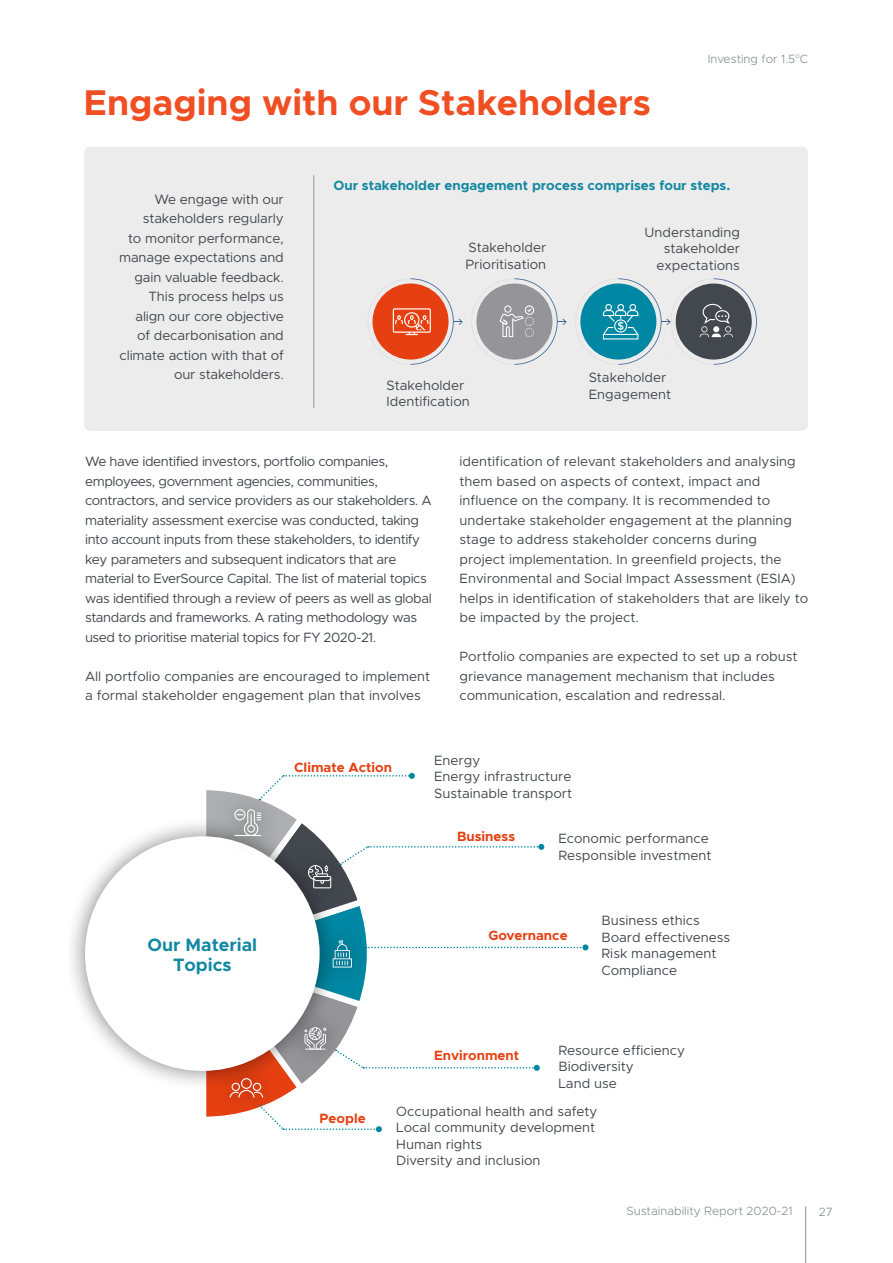
<style>
.page{position:relative;width:893px;height:1263px;background:#fff}
.page>*{position:absolute;margin:0;border:0;box-sizing:border-box;transform-origin:0 0}
.t1{font:700 36px "Metropolis";color:#f04e23}
.t2{font:700 18px/19.5px "Metropolis";color:#1388a1;text-align:center}
.t3{font:13.5px/19.5px "Metropolis";color:#43484f}
.t4{font:13.5px/19.5px "Metropolis";letter-spacing:-.03em;color:#43484f}
.t5{font:700 13.5px "Metropolis";color:#1388a1}
.t6{font:700 13.5px "Metropolis";color:#e64012}
.t7{font:300 12px "Metropolis";color:#898d92}
</style>
<div class="page">
<hr style="left:805px;top:1206px;width:1px;height:57px;background:#898d92">
<div style="left:84px;top:147px;width:724px;height:284px;background:#ececec;border-radius:6px"></div>
<svg style="left:367px;top:278px;width:96px;height:87px"></svg>
<hr style="left:314px;top:175px;width:1px;height:233px;background:#949499">
<svg style="left:471px;top:278px;width:96px;height:87px"></svg>
<svg style="left:575px;top:278px;width:182px;height:87px"></svg>
<div style="left:64px;top:816px;width:276px;height:276px;background:#000;opacity:.5"></div>
<div style="left:85px;top:836px;width:235px;height:235px;background:#fff;border-radius:50%"></div>
<svg style="left:195px;top:773px;width:393px;height:359px"></svg>
<h1 class="t1" style="left:84px;top:80px;width:568px">Engaging with our Stakeholders</h1>
<p class="t7" style="left:708px;top:51px;width:102px">Investing for 1.5<sup>o</sup>C</p>
<p class="t3" style="left:119px;top:189px;width:166px;text-align:right">We engage with our stakeholders regularly<br>to monitor performance, manage expectations and gain valuable feedback.<br>This process helps us align our core objective of decarbonisation and climate action with that of our stakeholders.</p>
<p class="t5" style="left:333px;top:177px;width:398px">Our stakeholder engagement process comprises four steps.</p>
<p class="t3" style="left:465px;top:239px;width:82px;line-height:16.5px">Stakeholder<br>Prioritisation</p>
<p class="t3" style="left:387px;top:377px;width:85px;line-height:16.5px">Stakeholder<br>Identification</p>
<p class="t3" style="left:644px;top:224px;width:97px;line-height:16.5px;text-align:right">Understanding stakeholder expectations</p>
<p class="t3" style="left:589px;top:369px;width:84px;line-height:16.5px">Stakeholder<br>Engagement</p>
<p class="t4" style="left:85px;top:452px;width:348px">We have identified investors, portfolio companies, employees, government agencies, communities, contractors, and service providers as our stakeholders. A materiality assessment exercise was conducted, taking into account inputs from these stakeholders, to identify key parameters and subsequent indicators that are material to EverSource Capital. The list of material topics was identified through a review of peers as well as global standards and frameworks. A rating methodology was used to prioritise material topics for FY 2020-21.</p>
<p class="t3" style="left:85px;top:666px;width:347px">All portfolio companies are encouraged to implement a formal stakeholder engagement plan that involves</p>
<p class="t3" style="left:460px;top:452px;width:350px">identification of relevant stakeholders and analysing them based on aspects of context, impact and influence on the company. It is recommended to undertake stakeholder engagement at the planning stage to address stakeholder concerns during<br>project implementation. In greenfield projects, the Environmental and Social Impact Assessment (ESIA) helps in identification of stakeholders that are likely to be impacted by the project.</p>
<p class="t3" style="left:460px;top:647px;width:339px">Portfolio companies are expected to set up a robust grievance management mechanism that includes communication, escalation and redressal.</p>
<h2 class="t2" style="left:148px;top:935px;width:111px">Our Material<br>Topics</h2>
<p class="t6" style="left:294px;top:759px;width:99px">Climate Action</p>
<p class="t3" style="left:434px;top:752px;width:140px;line-height:16.5px">Energy<br>Energy infrastructure<br>Sustainable transport</p>
<p class="t3" style="left:558px;top:830px;width:154px;line-height:16.5px">Economic performance<br>Responsible investment</p>
<p class="t6" style="left:457px;top:828px;width:60px">Business</p>
<p class="t6" style="left:488px;top:927px;width:81px">Governance</p>
<p class="t3" style="left:601px;top:912px;width:130px;line-height:16.5px">Business ethics<br>Board effectiveness<br>Risk management<br>Compliance</p>
<p class="t6" style="left:320px;top:1109px;width:48px">People</p>
<p class="t3" style="left:558px;top:1042px;width:128px;line-height:16.5px">Resource efficiency<br>Biodiversity<br>Land use</p>
<p class="t3" style="left:396px;top:1103px;width:203px;line-height:16.5px">Occupational health and safety<br>Local community development<br>Human rights<br>Diversity and inclusion</p>
<p class="t6" style="left:434px;top:1047px;width:87px">Environment</p>
<p class="t7" style="left:626px;top:1203px;width:168px">Sustainability Report 2020-21</p>
<p class="t7" style="left:819px;top:1204px;width:16px">27</p>
</div>
